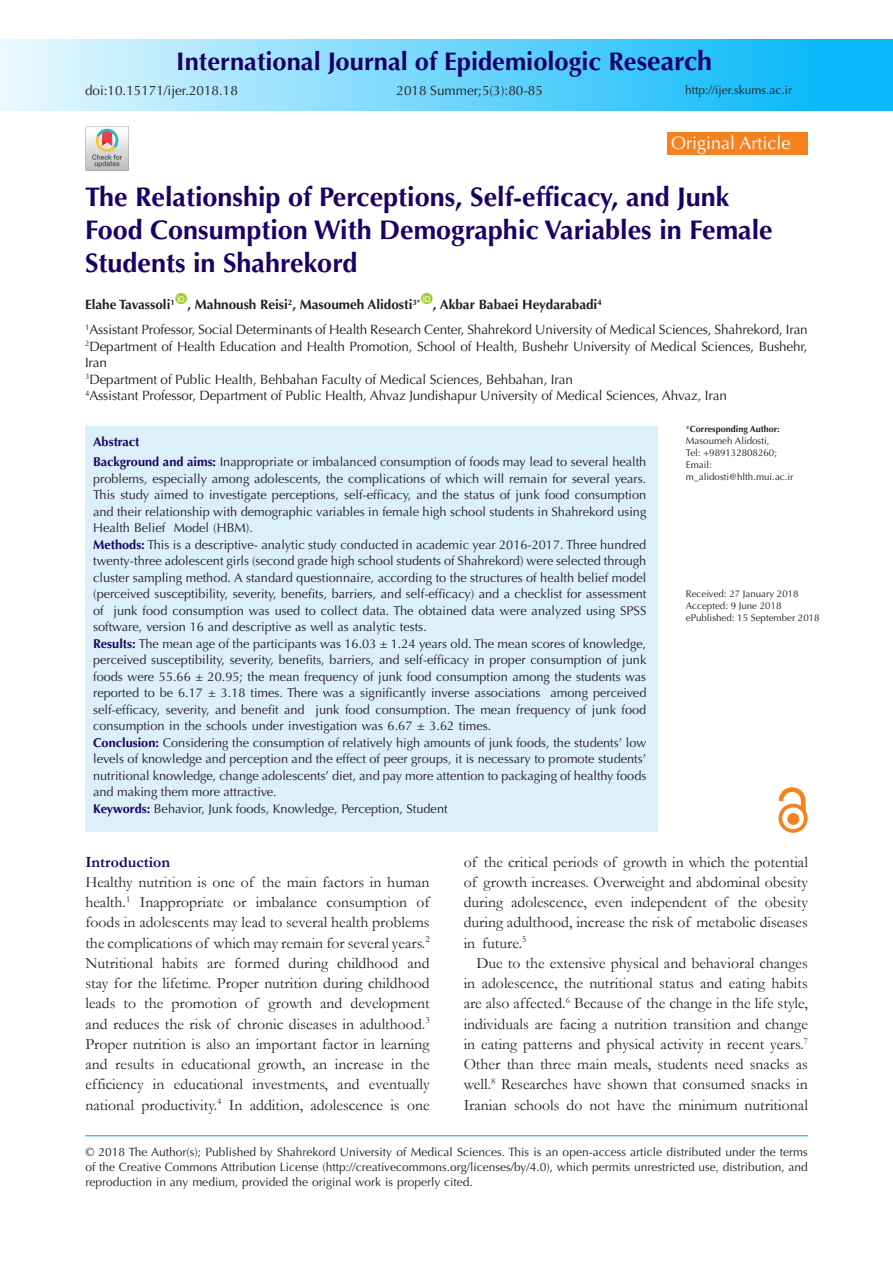
<style>
.page{position:relative;width:893px;height:1263px;background:#fff}
.page>*{position:absolute;margin:0;border:0;box-sizing:border-box;transform-origin:0 0}
.t1{font:700 27px/33px "Optima LT Std";color:#190066}
.t2{font:700 25.5px "Optima LT Std";color:#190066}
.t3{font:18px "Optima LT Std";color:#fff}
.t4{font:15.75px/20.2px "Garamond";color:#231f20;text-align:justify}
.t5{font:700 15.75px "Garamond";color:#190066}
.t6{font:13.5px/16.5px "Optima LT Std";letter-spacing:-.01em;color:#231f20}
.t7{font:700 13.5px "Optima LT Std";color:#231f20}
.t8{font:12.75px/16.5px "Optima LT Std";color:#231f20;text-align:justify}
.t9{font:700 12.75px "Optima LT Std";color:#190066}
.t10{font:12px/15px "Optima LT Std";color:#231f20;text-align:justify}
.t11{font:9.75px "Optima LT Std";color:#231f20}
.t12{font:700 9px "Optima LT Std";color:#231f20}
.t13{font:7.8px "Arial";color:#fff}
.s1{font-size:27px}
.s2{font-weight:700;color:#190166}
.s3{font-weight:400}
</style>
<div class="page">
<div style="left:0;top:39px;width:893px;height:72px;background:linear-gradient(to right,#e9f8fe,#00b4f9)"></div>
<hr style="left:85px;top:1135px;width:723px;height:1px;background:#0099e5">
<div style="left:668px;top:132px;width:140px;height:23px;background:#f58220"></div>
<div style="left:175px;top:293px;width:12px;height:11px;background:#a6ce39;border-radius:50%"></div>
<div style="left:421px;top:293px;width:12px;height:11px;background:#a6ce39;border-radius:50%"></div>
<div style="left:85px;top:426px;width:573px;height:405px;background:#dcf0fa"></div>
<div style="left:788px;top:813px;width:11px;height:11px;background:#f58220;border-radius:50%"></div>
<div style="left:788px;top:813px;width:11px;height:11px;border:1px solid #f58220;border-radius:50%"></div>
<div style="left:778px;top:804px;width:30px;height:29px;border:4px solid #f58220;border-radius:50%"></div>
<svg style="left:779px;top:788px;width:26px;height:24px"></svg>
<img style="left:85px;top:127px;width:43px;height:43px">
<p class="t2" style="left:176px;top:47px;width:537px">International Journal of Epidemiologic Re<span class="s1">search</span></p>
<p class="t6" style="left:85px;top:82px;width:154px">doi:10.15171/ijer.2018.18</p>
<p class="t6" style="left:396px;top:82px;width:148px">2018 Summer;5(3):80-85</p>
<p class="t10" style="left:685px;top:82px;width:109px">http://ijer.skums.ac.ir</p>
<p class="t3" style="left:671px;top:132px;width:121px">Original Article</p>
<p class="t1" style="left:85px;top:181px;width:689px">The Relationship of Perceptions, Self-efficacy, and Junk<br>Food Consumption With Demographic Variables in Female<br>Students in Shahrekord</p>
<p class="t13" style="left:177px;top:293px;width:9px">ID</p>
<p class="t13" style="left:423px;top:293px;width:9px">ID</p>
<p class="t7" style="left:433px;top:297px;width:170px">, Akbar Babaei Heydarabadi<sup>4</sup></p>
<p class="t6" style="left:85px;top:321px;width:724px"><sup>1</sup>Assistant Professor, Social Determinants of Health Research Center, Shahrekord University of Medical Sciences, Shahrekord, Iran</p>
<p class="t6" style="left:85px;top:338px;width:724px"><sup>2</sup>Department of Health Education and Health Promotion, School of Health, Bushehr University of Medical Sciences, Bushehr,<br>Iran</p>
<p class="t6" style="left:85px;top:371px;width:489px"><sup>3</sup>Department of Public Health, Behbahan Faculty of Medical Sciences, Behbahan, Iran</p>
<p class="t6" style="left:85px;top:387px;width:643px"><sup>4</sup>Assistant Professor, Department of Public Health, Ahvaz Jundishapur University of Medical Sciences, Ahvaz, Iran</p>
<p class="t9" style="left:93px;top:434px;width:48px">Abstract</p>
<p class="t8" style="left:93px;top:454px;width:555px"><span class="s2">Background and aims:</span> Inappropriate or imbalanced consumption of foods may lead to several health problems, especially among adolescents, the complications of which will remain for several years.<br>This study aimed to investigate perceptions, self-efficacy, and the status of junk food consumption and their relationship with demographic variables in female high school students in Shahrekord using Health Belief Model (HBM).</p>
<p class="t8" style="left:93px;top:536px;width:555px"><span class="s2">Methods:</span> This is a descriptive- analytic study conducted in academic year 2016-2017. Three hundred twenty-three adolescent girls (second grade high school students of Shahrekord) were selected through cluster sampling method. A standard questionnaire, according to the structures of health belief model (perceived susceptibility, severity, benefits, barriers, and self-efficacy) and a checklist for assessment of junk food consumption was used to collect data. The obtained data were analyzed using SPSS software, version 16 and descriptive as well as analytic tests.</p>
<p class="t8" style="left:93px;top:635px;width:555px"><span class="s2">Results:</span> The mean age of the participants was 16.03 ± 1.24 years old. The mean scores of knowledge, perceived susceptibility, severity, benefits, barriers, and self-efficacy in proper consumption of junk foods were 55.66 ± 20.95; the mean frequency of junk food consumption among the students was reported to be 6.17 ± 3.18 times. There was a significantly inverse associations among perceived self-efficacy, severity, and benefit and junk food consumption. The mean frequency of junk food consumption in the schools under investigation was 6.67 ± 3.62 times.</p>
<p class="t8" style="left:93px;top:734px;width:555px"><span class="s2">Conclusion:</span> Considering the consumption of relatively high amounts of junk foods, the students’ low levels of knowledge and perception and the effect of peer groups, it is necessary to promote students’ nutritional knowledge, change adolescents’ diet, and pay more attention to packaging of healthy foods and making them more attractive.</p>
<p class="t8" style="left:93px;top:800px;width:356px"><span class="s2">Keywords:</span> Behavior, Junk foods, Knowledge, Perception, Student</p>
<p class="t7" style="left:85px;top:297px;width:91px">Elahe Tavassoli<sup>1</sup></p>
<p class="t7" style="left:187px;top:297px;width:234px">, Mahnoush Reisi<sup>2</sup>, Masoumeh Alidosti<sup>3*</sup></p>
<p class="t12" style="left:686px;top:424px;width:95px"><span class="s3">*</span>Corresponding Author:</p>
<p class="t11" style="left:686px;top:435px;width:85px">Masoumeh Alidosti,</p>
<p class="t11" style="left:686px;top:447px;width:93px">Tel: +989132808260;</p>
<p class="t11" style="left:686px;top:459px;width:28px">Email:</p>
<p class="t11" style="left:686px;top:471px;width:109px">m_alidosti@hlth.mui.ac.ir</p>
<p class="t11" style="left:686px;top:588px;width:114px">Received: 27 January 2018</p>
<p class="t11" style="left:686px;top:600px;width:97px">Accepted: 9 June 2018</p>
<p class="t11" style="left:686px;top:612px;width:135px">ePublished: 15 September 2018</p>
<p class="t5" style="left:85px;top:851px;width:86px">Introduction</p>
<p class="t4" style="left:85px;top:871px;width:346px">Healthy nutrition is one of the main factors in human health.<sup>1</sup> Inappropriate or imbalance consumption of foods in adolescents may lead to several health problems the complications of which may remain for several years.<sup>2<br></sup>Nutritional habits are formed during childhood and stay for the lifetime. Proper nutrition during childhood leads to the promotion of growth and development and reduces the risk of chronic diseases in adulthood.<sup>3<br></sup>Proper nutrition is also an important factor in learning and results in educational growth, an increase in the efficiency in educational investments, and eventually national productivity.<sup>4</sup> In addition, adolescence is one</p>
<p class="t4" style="left:464px;top:851px;width:346px">of the critical periods of growth in which the potential of growth increases. Overweight and abdominal obesity during adolescence, even independent of the obesity during adulthood, increase the risk of metabolic diseases in future.<sup>5</sup></p>
<p class="t4" style="left:464px;top:952px;width:346px;text-indent:13px">Due to the extensive physical and behavioral changes in adolescence, the nutritional status and eating habits are also affected.<sup>6</sup> Because of the change in the life style, individuals are facing a nutrition transition and change in eating patterns and physical activity in recent years.<sup>7<br></sup>Other than three main meals, students need snacks as well.<sup>8</sup> Researches have shown that consumed snacks in Iranian schools do not have the minimum nutritional</p>
<p class="t10" style="left:85px;top:1144px;width:724px">© 2018 The Author(s); Published by Shahrekord University of Medical Sciences. This is an open-access article distributed under the terms of the Creative Commons Attribution License (http://creativecommons.org/licenses/by/4.0), which permits unrestricted use, distribution, and reproduction in any medium, provided the original work is properly cited.</p>
</div>
